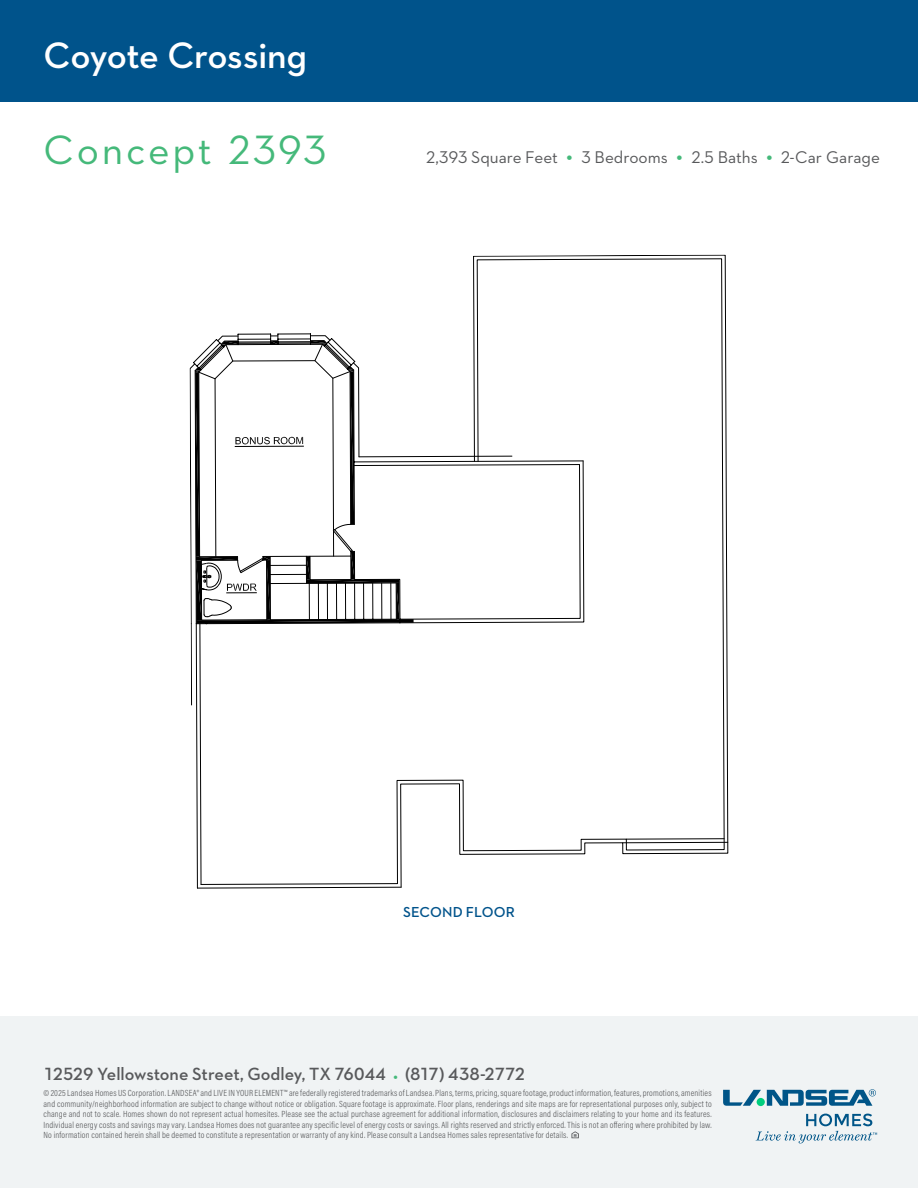
<style>
.page{position:relative;width:918px;height:1188px;background:#fff}
.page>*{position:absolute;margin:0;border:0;box-sizing:border-box;transform-origin:0 0}
.t1{font:41.7px "Neutraface 2 Text";letter-spacing:.07em;color:#45b97a}
.t2{font:600 37.5px "Neutraface 2 Text";letter-spacing:-.01em;color:#fff}
.t3{font:600 18px "Neutraface 2 Text";letter-spacing:-.005em;color:#58595b}
.t4{font:17.25px "Neutraface 2 Text";color:#58595b}
.t5{font:600 14.7px "Neutraface 2 Text";letter-spacing:.01em;color:#00538b}
.t6{font:300 9px/10.5px "Acumin Pro Cond";letter-spacing:.02em;color:#58595b;text-align:justify}
.s1{font-size:24px;color:#45b97a}
.s2{font-weight:400;color:#45b97a}
</style>
<div class="page">
<div style="left:0;top:1016px;width:918px;height:172px;background:#f0f3f4"></div>
<svg style="left:571px;top:1131px;width:8px;height:7px"></svg>
<svg style="left:723px;top:1090px;width:38px;height:16px"></svg>
<div style="left:757px;top:1098px;width:8px;height:8px;background:#00ce7e;border-radius:50%"></div>
<svg style="left:767px;top:1089px;width:109px;height:17px"></svg>
<svg style="left:756px;top:1114px;width:121px;height:30px"></svg>
<div style="left:0;top:0;width:918px;height:102px;background:#00538b"></div>
<svg style="left:473px;top:255px;width:256px;height:600px"></svg>
<svg style="left:513px;top:369px;width:71px;height:256px"></svg>
<svg style="left:192px;top:333px;width:321px;height:552px"></svg>
<hr style="left:191px;top:624px;width:1px;height:81px;background:#000">
<h2 class="t2" style="left:44px;top:32px;width:265px">Coyote Crossing</h2>
<h1 class="t1" style="left:44px;top:124px;width:284px">Concept 2393</h1>
<h3 class="t4" style="left:426px;top:146px;width:456px">2,393 Square Feet <span class="s1">•</span> 3 Bedrooms <span class="s1">•</span> 2.5 Baths <span class="s1">•</span> 2-Car Garage</h3>
<h3 class="t5" style="left:403px;top:903px;width:113px">SECOND FLOOR</h3>
<h3 class="t3" style="left:44px;top:1063px;width:483px">12529 Yellowstone Street, Godley, TX 76044 <span class="s2">•</span> (817) 438-2772</h3>
<p class="t6" style="left:44px;top:1088px;width:670px">© 2025 Landsea Homes US Corporation. LANDSEA® and LIVE IN YOUR ELEMENT™ are federally registered trademarks of Landsea. Plans, terms, pricing, square footage, product information, features, promotions, amenities and community/neighborhood information are subject to change without notice or obligation. Square footage is approximate. Floor plans, renderings and site maps are for representational purposes only, subject to change and not to scale. Homes shown do not represent actual homesites. Please see the actual purchase agreement for additional information, disclosures and disclaimers relating to your home and its features.<br>Individual energy costs and savings may vary. Landsea Homes does not guarantee any specific level of energy costs or savings. All rights reserved and strictly enforced. This is not an offering where prohibited by law.<br>No information contained herein shall be deemed to constitute a representation or warranty of any kind. Please consult a Landsea Homes sales representative for details.</p>
</div>
